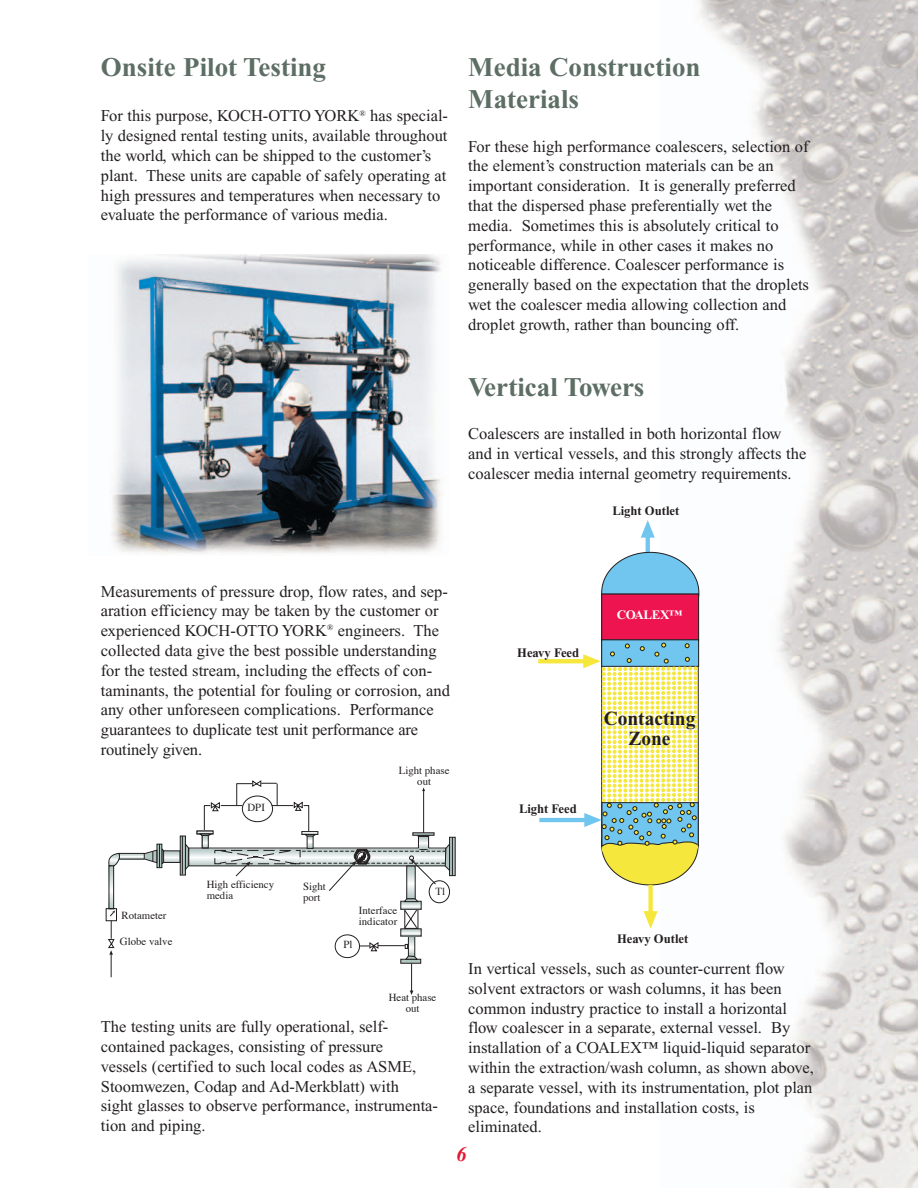
<style>
.page{position:relative;width:918px;height:1188px;background:#fff}
.page>*{position:absolute;margin:0;border:0;box-sizing:border-box;transform-origin:0 0}
.t1{font:700 27px/32.4px "Times New Roman";color:#5d6e65}
.t2{font:italic 700 21px "Times New Roman";color:#e51836}
.t3{font:700 19.95px/20px "Times New Roman";color:#231f20;text-align:center}
.t4{font:16.5px/19.8px "Times New Roman";color:#231f20}
.t5{font:700 12.9px "Times New Roman";color:#231f20}
.t6{font:700 12.9px "Times New Roman";letter-spacing:-.025em;color:#fff}
.t7{font:10.8px/10.8px "Times";color:#231f20}
</style>
<div class="page">
<img style="left:660px;top:0;width:258px;height:1188px">
<img style="left:111px;top:254px;width:331px;height:300px">
<svg style="left:180px;top:836px;width:6px;height:39px"></svg>
<hr style="left:182px;top:836px;width:1px;height:39px;background:#231f20">
<svg style="left:185px;top:844px;width:4px;height:27px"></svg>
<svg style="left:144px;top:844px;width:20px;height:24px"></svg>
<hr style="left:119px;top:853px;width:25px;height:3px;background:#dae5e3">
<hr style="left:119px;top:856px;width:25px;height:3px;background:#fafcfc">
<div style="left:119px;top:853px;width:26px;height:6px;border:1px solid #231f20"></div>
<svg style="left:450px;top:837px;width:5px;height:39px"></svg>
<hr style="left:452px;top:837px;width:1px;height:39px;background:#231f20">
<svg style="left:165px;top:853px;width:13px;height:4px"></svg>
<svg style="left:165px;top:858px;width:13px;height:3px"></svg>
<div style="left:163px;top:851px;width:17px;height:12px;border:1px solid #231f20"></div>
<svg style="left:106px;top:853px;width:16px;height:124px"></svg>
<svg style="left:197px;top:780px;width:253px;height:215px"></svg>
<hr style="left:646px;top:536px;width:4px;height:24px;background:#70c6ef">
<svg style="left:641px;top:520px;width:14px;height:18px"></svg>
<div style="left:601px;top:806px;width:97px;height:79px;background:#f5e73c;border:1px solid #231f20;border-radius:50%"></div>
<div style="left:601px;top:552px;width:98px;height:81px;background:#70c6ef;border:1px solid #231f20;border-radius:50%"></div>
<div style="left:601px;top:594px;width:98px;height:46px;background:#ed1450;border:1px solid #231f20"></div>
<div style="left:601px;top:640px;width:98px;height:27px;background:#70c6ef"></div>
<svg style="left:538px;top:659px;width:45px;height:4px"></svg>
<hr style="left:539px;top:818px;width:46px;height:4px;background:#70c6ef">
<svg style="left:583px;top:643px;width:115px;height:216px"></svg>
<div style="left:648px;top:885px;width:5px;height:27px;background:#f5e73c"></div>
<svg style="left:644px;top:911px;width:14px;height:18px"></svg>
<h1 class="t1" style="left:101px;top:53px;width:227px">Onsite Pilot Testing</h1>
<p class="t4" style="left:101px;top:108px;width:349px">For this purpose, KOCH-OTTO YORK<sup>®</sup> has special&shy;ly designed rental testing units, available throughout the world, which can be shipped to the customer’s plant. These units are capable of safely operating at high pressures and temperatures when necessary to evaluate the performance of various media.</p>
<h1 class="t1" style="left:468px;top:53px;width:234px">Media Construction<br>Materials</h1>
<p class="t4" style="left:468px;top:138px;width:342px">For these high performance coalescers, selection of the element’s construction materials can be an important consideration. It is generally preferred that the dispersed phase preferentially wet the media. Sometimes this is absolutely critical to performance, while in other cases it makes no noticeable difference. Coalescer performance is generally based on the expectation that the droplets wet the coalescer media allowing collection and droplet growth, rather than bouncing off.</p>
<h1 class="t1" style="left:468px;top:374px;width:178px">Vertical Towers</h1>
<p class="t4" style="left:468px;top:426px;width:340px">Coalescers are installed in both horizontal flow and in vertical vessels, and this strongly affects the coalescer media internal geometry requirements.</p>
<p class="t5" style="left:612px;top:506px;width:68px">Light Outlet</p>
<p class="t4" style="left:101px;top:583px;width:351px">Measurements of pressure drop, flow rates, and sep&shy;aration efficiency may be taken by the customer or experienced KOCH-OTTO YORK<sup>®</sup> engineers. The collected data give the best possible understanding for the tested stream, including the effects of con&shy;taminants, the potential for fouling or corrosion, and any other unforeseen complications. Performance guarantees to duplicate test unit performance are routinely given.</p>
<p class="t7" style="left:248px;top:802px;width:19px">DPI</p>
<p class="t7" style="left:399px;top:766px;width:52px;text-align:center">Light phase out</p>
<p class="t5" style="left:517px;top:649px;width:64px">Heavy Feed</p>
<p class="t5" style="left:519px;top:805px;width:59px">Light Feed</p>
<p class="t6" style="left:617px;top:610px;width:67px">COALEX™</p>
<p class="t3" style="left:604px;top:711px;width:93px">Contacting<br>Zone</p>
<p class="t7" style="left:122px;top:911px;width:46px">Rotameter</p>
<p class="t7" style="left:120px;top:937px;width:54px">Globe valve</p>
<p class="t7" style="left:207px;top:880px;width:69px">High efficiency media</p>
<p class="t7" style="left:303px;top:882px;width:24px">Sight port</p>
<p class="t7" style="left:359px;top:906px;width:40px">Interface indicator</p>
<p class="t7" style="left:344px;top:940px;width:11px">Pl</p>
<p class="t7" style="left:436px;top:887px;width:11px">Tl</p>
<p class="t7" style="left:389px;top:993px;width:49px;text-align:center">Heat phase out</p>
<p class="t4" style="left:101px;top:1018px;width:339px">The testing units are fully operational, self&shy;contained packages, consisting of pressure<br>vessels (certified to such local codes as ASME, Stoomwezen, Codap and Ad-Merkblatt) with<br>sight glasses to observe performance, instrumenta&shy;tion and piping.</p>
<p class="t5" style="left:617px;top:934px;width:73px">Heavy Outlet</p>
<p class="t4" style="left:468px;top:960px;width:347px">In vertical vessels, such as counter-current flow solvent extractors or wash columns, it has been common industry practice to install a horizontal flow coalescer in a separate, external vessel. By installation of a COALEX™ liquid-liquid separator within the extraction/wash column, as shown above, a separate vessel, with its instrumentation, plot plan space, foundations and installation costs, is eliminated.</p>
<p class="t2" style="left:456px;top:1147px;width:12px">6</p>
</div>
